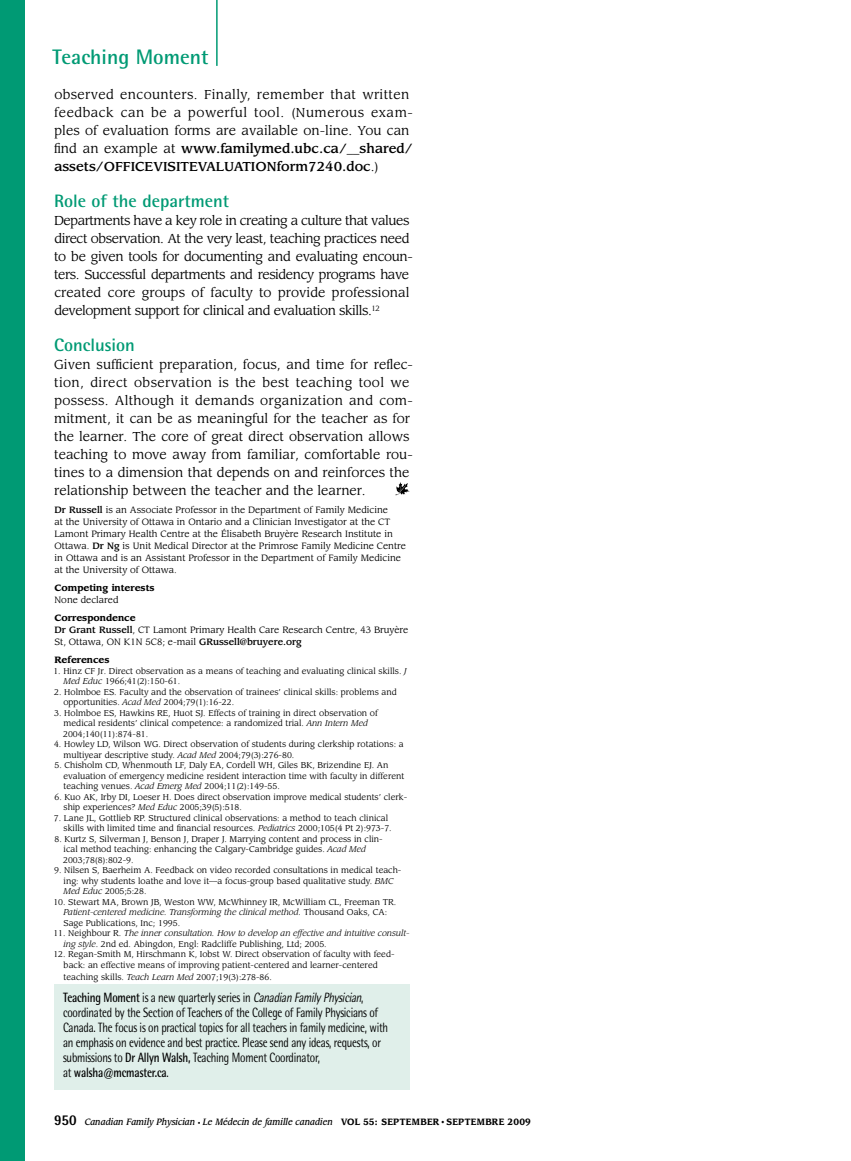
<style>
.page{position:relative;width:851px;height:1161px;background:#fff}
.page>*{position:absolute;margin:0;border:0;box-sizing:border-box;transform-origin:0 0}
.t1{font:700 21px "Rotis Semi Sans Std";color:#009a74}
.t2{font:700 18px "Rotis Semi Sans Std";color:#009a74}
.t3{font:13.5px/15px "Rotis Semi Sans Std";letter-spacing:-.02em;color:#000;scale:.8 1}
.t4{font:12.75px/18px "Leawood Std";color:#000}
.t5{font:12.75px/18px "Leawood Std";letter-spacing:-.035em;color:#000}
.t6{font:12.75px/18px "Leawood Std";letter-spacing:.025em;color:#000}
.t7{font:9px/12px "Leawood Std";color:#000}
.t8{font:italic 500 9px "Leawood Std";color:#000;scale:.9 1}
.t9{font:700 9px "Leawood Std";color:#000}
.t10{font:8.25px/10.5px "Leawood Std";color:#000}
.t11{font:italic 8.25px/10.5px "Leawood Std";color:#000}
.s1{font-weight:500}
.s2{font-weight:700}
.s3{font-style:italic}
.s4{font-style:normal}
.s5{font-family:"Rotis Semi Sans Std";font-weight:800;font-style:normal;font-size:15px}
.s6{font-style:normal;font-size:6px}
.s7{font-weight:700;font-style:normal}
.s8{font-family:"Times";font-weight:400;font-style:normal}
</style>
<div class="page">
<div style="left:0;top:0;width:24px;height:1161px;background:#009a74"></div>
<hr style="left:216px;top:0;width:2px;height:66px;background:#009a74">
<svg style="left:395px;top:482px;width:15px;height:13px"></svg>
<div style="left:54px;top:984px;width:356px;height:105px;background:#e0efea"></div>
<h1 class="t1" style="left:52px;top:44px;width:157px">Teaching Moment</h1>
<p class="t6" style="left:54px;top:86px;width:360px">observed encounters. Finally, remember that written feedback can be a powerful tool. (Numerous exam&shy;ples of evaluation forms are available on-line. You can find an example at <span class="s1">www.familymed.ubc.ca/__shared/ assets/OFFICEVISITEVALUATIONform7240.doc</span>.)</p>
<h2 class="t2" style="left:54px;top:190px;width:177px">Role of the department</h2>
<p class="t5" style="left:54px;top:212px;width:360px">Departments have a key role in creating a culture that values direct observation. At the very least, teaching practices need to be given tools for documenting and evaluating encoun&shy;ters. Successful departments and residency programs have created core groups of faculty to provide professional development support for clinical and evaluation skills.<sup>12</sup></p>
<h2 class="t2" style="left:54px;top:334px;width:82px">Conclusion</h2>
<p class="t4" style="left:54px;top:356px;width:360px">Given sufficient preparation, focus, and time for reflec&shy;tion, direct observation is the best teaching tool we possess. Although it demands organization and com&shy;mitment, it can be as meaningful for the teacher as for the learner. The core of great direct observation allows teaching to move away from familiar, comfortable rou&shy;tines to a dimension that depends on and reinforces the relationship between the teacher and the learner.</p>
<p class="t7" style="left:54px;top:504px;width:353px"><span class="s1">Dr Russell</span> is an Associate Professor in the Department of Family Medicine<br>at the University of Ottawa in Ontario and a Clinician Investigator at the CT Lamont Primary Health Centre at the Élisabeth Bruyère Research Institute in Ottawa. <span class="s1">Dr Ng</span> is Unit Medical Director at the Primrose Family Medicine Centre in Ottawa and is an Assistant Professor in the Department of Family Medicine at the University of Ottawa.</p>
<p class="t9" style="left:54px;top:582px;width:102px">Competing interests</p>
<p class="t7" style="left:54px;top:594px;width:65px">None declared</p>
<p class="t7" style="left:54px;top:612px;width:355px"><span class="s2">Correspondence<br></span><span class="s1">Dr Grant Russell</span>, CT Lamont Primary Health Care Research Centre, 43 Bruyère<br>St, Ottawa, ON K1N 5C8; e-mail <span class="s1">GRussell@bruyere.org</span></p>
<p class="t9" style="left:55px;top:654px;width:56px">References</p>
<p class="t10" style="left:63px;top:665px;width:345px;text-indent:-10px">1. Hinz CF Jr. Direct observation as a means of teaching and evaluating clinical skills. <span class="s3">J<br>Med Educ</span> 1966;41(2):150-61.</p>
<p class="t10" style="left:63px;top:686px;width:335px;text-indent:-9px">2. Holmboe ES. Faculty and the observation of trainees’ clinical skills: problems and opportunities. <span class="s3">Acad Med</span> 2004;79(1):16-22.</p>
<p class="t10" style="left:63px;top:707px;width:316px;text-indent:-9px">3. Holmboe ES, Hawkins RE, Huot SJ. Effects of training in direct observation of medical residents’ clinical competence: a randomized trial. <span class="s3">Ann Intern Med<br></span>2004;140(11):874-81.</p>
<p class="t10" style="left:64px;top:739px;width:341px;text-indent:-10px">4. Howley LD, Wilson WG. Direct observation of students during clerkship rotations: a multiyear descriptive study. <span class="s3">Acad Med</span> 2004;79(3):276-80.</p>
<p class="t10" style="left:63px;top:760px;width:342px;text-indent:-9px">5. Chisholm CD, Whenmouth LF, Daly EA, Cordell WH, Giles BK, Brizendine EJ. An evaluation of emergency medicine resident interaction time with faculty in different teaching venues. <span class="s3">Acad Emerg Med</span> 2004;11(2):149-55.</p>
<p class="t10" style="left:64px;top:792px;width:345px;text-indent:-9px">6. Kuo AK, Irby DI, Loeser H. Does direct observation improve medical students’ clerk&shy;ship experiences? <span class="s3">Med Educ</span> 2005;39(5):518.</p>
<p class="t10" style="left:64px;top:813px;width:329px;text-indent:-10px">7. Lane JL, Gottlieb RP. Structured clinical observations: a method to teach clinical skills with limited time and financial resources. <span class="s3">Pediatrics</span> 2000;105(4 Pt 2):973-7.</p>
<p class="t10" style="left:63px;top:834px;width:321px;text-indent:-9px">8. Kurtz S, Silverman J, Benson J, Draper J. Marrying content and process in clin&shy;ical method teaching: enhancing the Calgary-Cambridge guides. <span class="s3">Acad Med<br></span>2003;78(8):802-9.</p>
<p class="t10" style="left:63px;top:865px;width:339px;text-indent:-9px">9. Nilsen S, Baerheim A. Feedback on video recorded consultations in medical teach&shy;ing: why students loathe and love it—a focus-group based qualitative study. <span class="s3">BMC<br>Med Educ</span> 2005;5:28.</p>
<p class="t10" style="left:63px;top:897px;width:334px;text-indent:-10px">10. Stewart MA, Brown JB, Weston WW, McWhinney IR, McWilliam CL, Freeman TR.<br><span class="s3">Patient-centered medicine. Transforming the clinical method.</span> Thousand Oaks, CA:<br>Sage Publications, Inc; 1995.</p>
<p class="t11" style="left:64px;top:928px;width:347px;text-indent:-10px"><span class="s4">11. Neighbour R.</span> The inner consultation. How to develop an effective and intuitive consult&shy;ing style<span class="s4">. 2nd ed. Abingdon, Engl: Radcliffe Publishing, Ltd; 2005.</span></p>
<p class="t10" style="left:64px;top:949px;width:332px;text-indent:-10px">12. Regan-Smith M, Hirschmann K, Iobst W. Direct observation of faculty with feed&shy;back: an effective means of improving patient-centered and learner-centered</p>
<p class="t10" style="left:64px;top:972px;width:210px">teaching skills. <span class="s3">Teach Learn Med</span> 2007;19(3):278-86.</p>
<p class="t3" style="left:63px;top:990px;width:408px"><span class="s2">Teaching Moment</span> is a new quarterly series in <span class="s3">CanadianFamilyPhysician</span>, coordinated by the Section of Teachers of the College of Family Physicians of Canada. The focus is on practical topics for all teachers in family medicine, with an emphasis on evidence and best practice. Please send any ideas, requests, or submissions to <span class="s2">Dr Allyn Walsh,</span> Teaching Moment Coordinator,<br>at <span class="s2">walsha@mcmaster.ca</span>.</p>
<p class="t8" style="left:54px;top:1116px;width:531px"><span class="s5">950</span> Canadian Family Physician <span class="s6">•</span> Le Médecin de famille canadien <span class="s7">Vol 55: september</span> <span class="s8">•</span> <span class="s7">septembre 2009</span></p>
</div>
